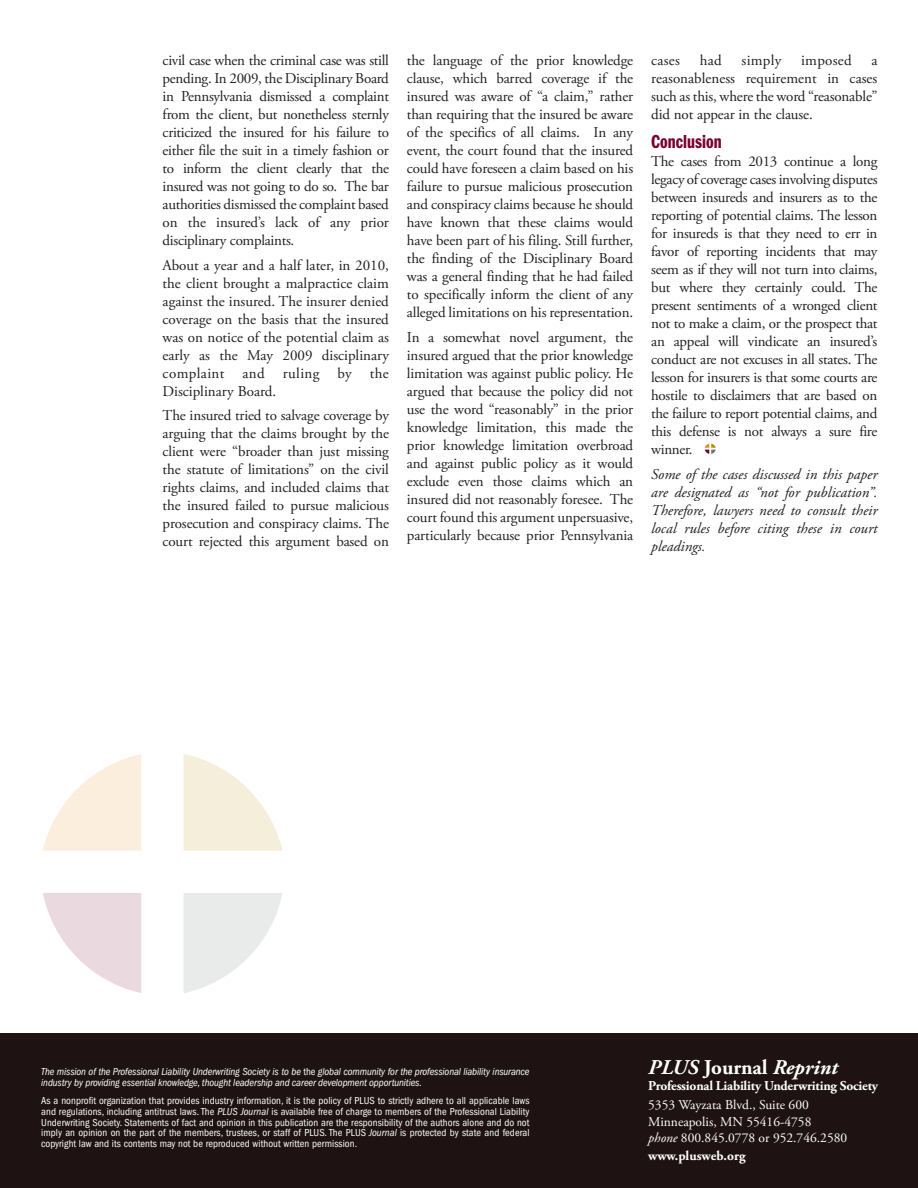
<style>
.page{position:relative;width:918px;height:1188px;background:#fff}
.page>*{position:absolute;margin:0;border:0;box-sizing:border-box;transform-origin:0 0}
.t1{font:italic 700 21px "Adobe Garamond Pro";color:#fff}
.Body_Text_First_Inde{font:19.5px "ITC Franklin Gothic Std Dm Cp";color:#790032}
.Body_Text_First_Inde-2{font:15px/18px "Adobe Garamond Pro";letter-spacing:-.01em;color:#231f20;text-align:justify}
.t2{font:italic 15px/18px "Adobe Garamond Pro";color:#231f20;text-align:justify}
.Body_Text_First_Inde-3{font:15px "Adobe Garamond Pro";letter-spacing:.02em;color:#231f20}
.t3{font:13.5px "Adobe Garamond Pro";color:#fff}
.t4{font:700 13.5px "Adobe Garamond Pro";letter-spacing:-.015em;color:#fff}
.t5{font:condensed 10.5px/10.8px "ITC Franklin Gothic Std";letter-spacing:.005em;color:#fff;text-align:justify}
.t6{font:italic condensed 10.5px/10.8px "ITC Franklin Gothic Std";letter-spacing:-.01em;color:#fff}
.s1{font-style:normal}
.s2{font-style:italic}
</style>
<div class="page">
<div style="left:0;top:1034px;width:918px;height:154px;background:#1e1312"></div>
<svg style="left:705px;top:444px;width:11px;height:10px"></svg>
<svg style="left:184px;top:893px;width:98px;height:100px"></svg>
<svg style="left:184px;top:754px;width:99px;height:97px"></svg>
<svg style="left:43px;top:754px;width:98px;height:97px"></svg>
<svg style="left:43px;top:893px;width:98px;height:100px"></svg>
<p class="Body_Text_First_Inde-2" style="left:163px;top:52px;width:228px">civil case when the criminal case was still pending. In 2009, the Disciplinary Board in Pennsylvania dismissed a complaint from the client, but nonetheless sternly criticized the insured for his failure to either file the suit in a timely fashion or to inform the client clearly that the insured was not going to do so. The bar authorities dismissed the complaint based on the insured’s lack of any prior disciplinary complaints.</p>
<p class="Body_Text_First_Inde-2" style="left:163px;top:256px;width:228px">About a year and a half later, in 2010, the client brought a malpractice claim against the insured. The insurer denied coverage on the basis that the insured was on notice of the potential claim as early as the May 2009 disciplinary complaint and ruling by the Disciplinary Board.</p>
<p class="Body_Text_First_Inde-2" style="left:163px;top:407px;width:228px">The insured tried to salvage coverage by arguing that the claims brought by the client were “broader than just missing the statute of limitations” on the civil rights claims, and included claims that the insured failed to pursue malicious prosecution and conspiracy claims. The court rejected this argument based on</p>
<p class="Body_Text_First_Inde-2" style="left:407px;top:52px;width:228px">the language of the prior knowledge clause, which barred coverage if the insured was aware of “a claim,” rather than requiring that the insured be aware of the specifics of all claims. In any event, the court found that the insured could have foreseen a claim based on his failure to pursue malicious prosecution and conspiracy claims because he should have known that these claims would have been part of his filing. Still further, the finding of the Disciplinary Board was a general finding that he had failed to specifically inform the client of any alleged limitations on his representation.</p>
<p class="Body_Text_First_Inde-2" style="left:407px;top:328px;width:228px">In a somewhat novel argument, the insured argued that the prior knowledge limitation was against public policy. He argued that because the policy did not use the word “reasonably” in the prior knowledge limitation, this made the prior knowledge limitation overbroad and against public policy as it would exclude even those claims which an insured did not reasonably foresee. The court found this argument unpersuasive, particularly because prior Pennsylvania</p>
<p class="Body_Text_First_Inde-2" style="left:651px;top:52px;width:30px">cases</p>
<p class="Body_Text_First_Inde-2" style="left:700px;top:52px;width:23px">had</p>
<p class="Body_Text_First_Inde-2" style="left:742px;top:52px;width:41px">simply</p>
<p class="Body_Text_First_Inde-3" style="left:801px;top:51px;width:52px">imposed</p>
<p class="Body_Text_First_Inde-2" style="left:651px;top:52px;width:228px;text-indent:220px">a reasonableness requirement in cases such as this, where the word “reasonable” did not appear in the clause.</p>
<p class="Body_Text_First_Inde" style="left:651px;top:131px;width:72px">Conclusion</p>
<p class="Body_Text_First_Inde-2" style="left:651px;top:153px;width:228px">The cases from 2013 continue a long legacy of coverage cases involving disputes between insureds and insurers as to the reporting of potential claims. The lesson for insureds is that they need to err in favor of reporting incidents that may seem as if they will not turn into claims, but where they certainly could. The present sentiments of a wronged client not to make a claim, or the prospect that an appeal will vindicate an insured’s conduct are not excuses in all states. The lesson for insurers is that some courts are hostile to disclaimers that are based on the failure to report potential claims, and this defense is not always a sure fire winner.</p>
<p class="t2" style="left:651px;top:465px;width:228px">Some of the cases discussed in this paper are designated as “not for publication”.<br>Therefore, lawyers need to consult their local rules before citing these in court pleadings.</p>
<p class="t6" style="left:41px;top:1067px;width:490px">The mission of the Professional Liability Underwriting Society is to be <span class="s1">the</span> global community for the professional liability insurance industry by providing essential knowledge, thought leadership and career development opportunities.</p>
<p class="t5" style="left:41px;top:1095px;width:490px">As a nonprofit organization that provides industry information, it is the policy of PLUS to strictly adhere to all applicable laws and regulations, including antitrust laws. The <span class="s2">PLUS Journal</span> is available free of charge to members of the Professional Liability Underwriting Society. Statements of fact and opinion in this publication are the responsibility of the authors alone and do not imply an opinion on the part of the members, trustees, or staff of PLUS. The PLUS <span class="s2">Journal</span> is protected by state and federal copyright law and its contents may not be reproduced without written permission.</p>
<p class="t1" style="left:648px;top:1055px;width:191px">PLUS <span class="s1">Journal</span> Reprint</p>
<p class="t4" style="left:648px;top:1078px;width:232px">Professional Liability Underwriting Society</p>
<p class="t3" style="left:648px;top:1097px;width:162px">5353 Wayzata Blvd., Suite 600</p>
<p class="t3" style="left:648px;top:1113px;width:165px">Minneapolis, MN 55416-4758</p>
<p class="t3" style="left:648px;top:1129px;width:201px"><span class="s2">phone</span> 800.845.0778 or 952.746.2580</p>
<p class="t4" style="left:648px;top:1148px;width:99px">www.plusweb.org</p>
</div>
